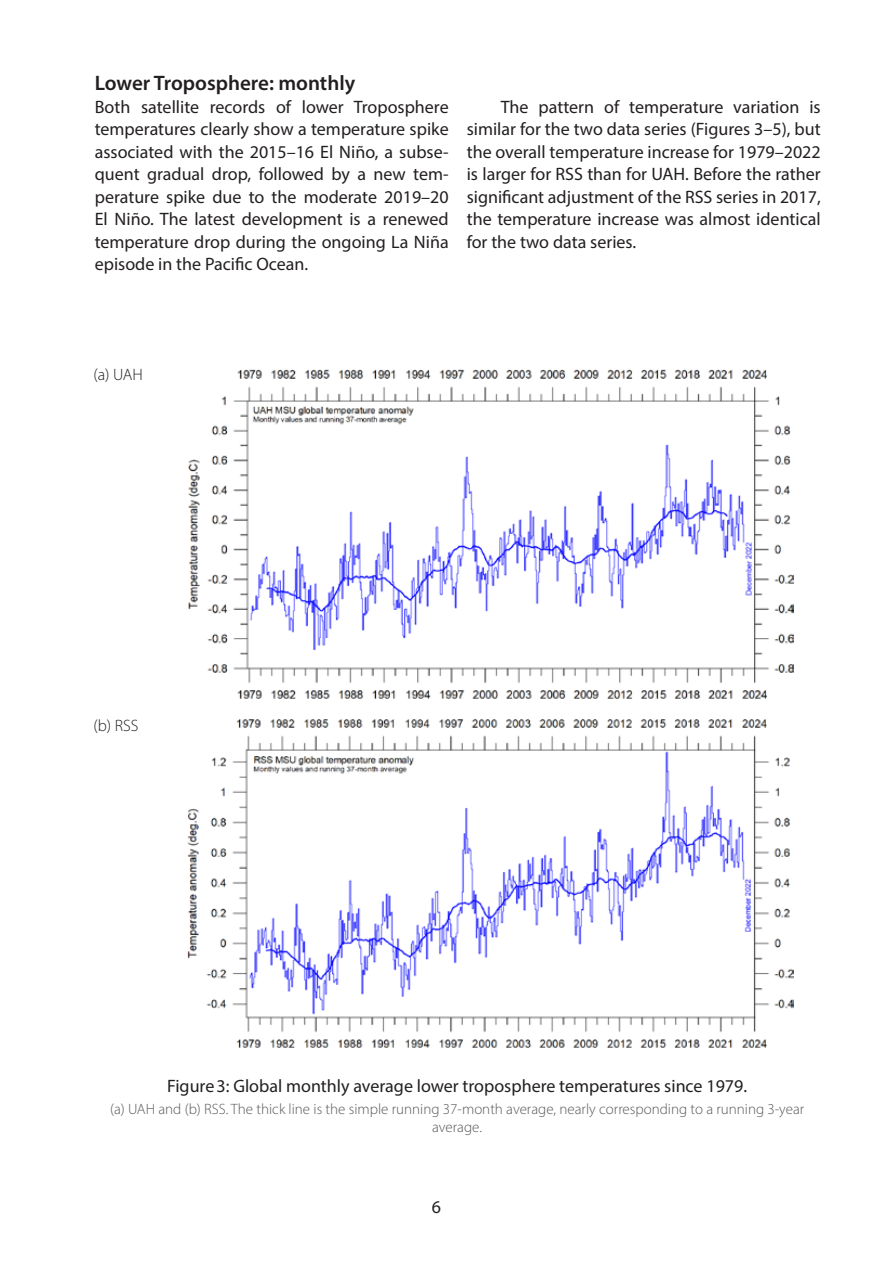
<style>
.page{position:relative;width:893px;height:1263px;background:#fff}
.page>*{position:absolute;margin:0;border:0;box-sizing:border-box;transform-origin:0 0}
.Subsection{font:600 21px "Myriad Pro";color:#231f20}
.First{font:18px/22.5px "Myriad Pro";color:#231f20;text-align:justify}
.Body{font:18px/22.5px "Myriad Pro";color:#231f20;text-align:justify}
.Figure_label{font:300 16.5px "Myriad Pro";color:#231f20}
.Legend{font:300 15px/18px "Myriad Pro";color:#57585a;text-align:center}
</style>
<div class="page">
<img style="left:188px;top:369px;width:605px;height:330px">
<img style="left:187px;top:719px;width:606px;height:329px">
<p class="Subsection" style="left:95px;top:70px;width:262px">Lower Troposphere: monthly</p>
<p class="First" style="left:95px;top:95px;width:355px">Both satellite records of lower Troposphere temperatures clearly show a temperature spike associated with the 2015–16 El Niño, a subse&shy;quent gradual drop, followed by a new tem&shy;perature spike due to the moderate 2019–20<br>El Niño. The latest development is a renewed temperature drop during the ongoing La Niña episode in the Pacific Ocean.</p>
<p class="Body" style="left:467px;top:95px;width:355px;text-indent:34px">The pattern of temperature variation is similar for the two data series (Figures 3–5), but the overall temperature increase for 1979–2022 is larger for RSS than for UAH. Before the rather significant adjustment of the RSS series in 2017, the temperature increase was almost identical for the two data series.</p>
<p class="Figure_label" style="left:93px;top:364px;width:51px">(a) UAH</p>
<p class="Figure_label" style="left:93px;top:716px;width:47px">(b) RSS</p>
<p class="First" style="left:167px;top:1074px;width:581px">Figure3: Global monthly average lower troposphere temperatures since 1979.</p>
<p class="Legend" style="left:110px;top:1100px;width:696px">(a) UAH and (b) RSS. The thick line is the simple running 37-month average, nearly corresponding to a running 3-year average.</p>
<p class="First" style="left:432px;top:1195px;width:11px">6</p>
</div>
